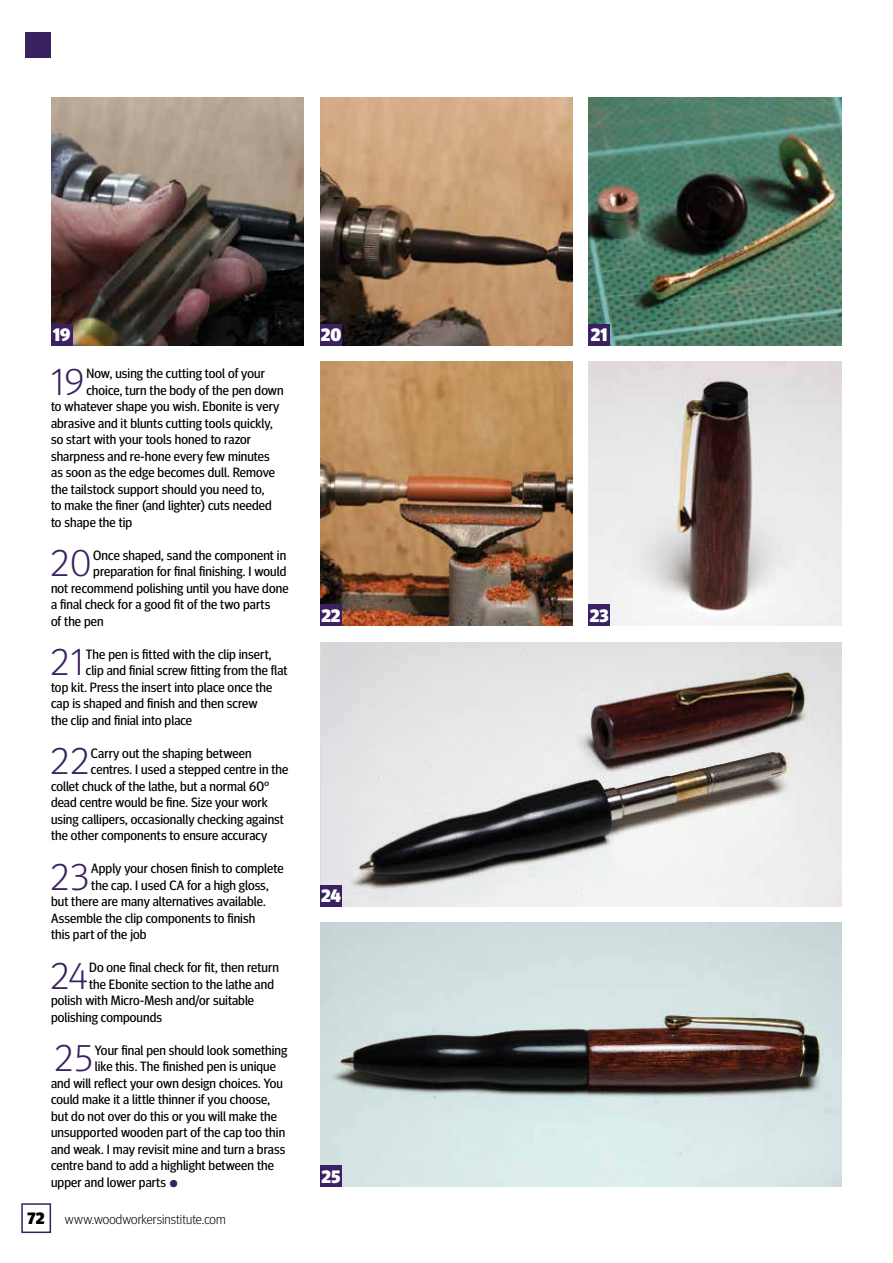
<style>
.page{position:relative;width:893px;height:1263px;background:#fff}
.page>*{position:absolute;margin:0;border:0;box-sizing:border-box;transform-origin:0 0}
.t1{font:300 37.2px "Meta Headline";letter-spacing:.05em;color:#3a2161}
.t2{font:900 18px "Meta Headline";letter-spacing:-.005em;color:#fff}
.t3{font:13.5px "Meta Headline";letter-spacing:.005em;color:#000}
.t4{font:300 13.5px "Meta Headline";letter-spacing:.005em;color:#000}
.s1{font-weight:900;font-size:21px;color:#3a2161}
.s2{font-weight:900;font-size:16.5px}
</style>
<div class="page">
<img style="left:51px;top:98px;width:252px;height:247px">
<img style="left:320px;top:98px;width:253px;height:247px">
<img style="left:589px;top:98px;width:252px;height:247px">
<img style="left:320px;top:362px;width:253px;height:264px">
<img style="left:589px;top:362px;width:252px;height:264px">
<img style="left:321px;top:642px;width:520px;height:264px">
<div style="left:51px;top:324px;width:21px;height:21px;background:#3a2161"></div>
<div style="left:320px;top:324px;width:22px;height:21px;background:#3a2161"></div>
<div style="left:589px;top:324px;width:21px;height:21px;background:#3a2161"></div>
<div style="left:589px;top:605px;width:21px;height:21px;background:#3a2161"></div>
<div style="left:320px;top:885px;width:22px;height:21px;background:#3a2161"></div>
<div style="left:320px;top:605px;width:22px;height:21px;background:#3a2161"></div>
<img style="left:320px;top:923px;width:522px;height:264px">
<div style="left:320px;top:1166px;width:22px;height:21px;background:#3a2161"></div>
<div style="left:21px;top:1203px;width:30px;height:30px;border:2px solid #3a2161"></div>
<div style="left:26px;top:32px;width:25px;height:25px;background:#3a2161"></div>
<h2 class="t2" style="left:53px;top:324px;width:19px">19</h2>
<h2 class="t2" style="left:321px;top:324px;width:22px">20</h2>
<h2 class="t2" style="left:591px;top:324px;width:19px">21</h2>
<h1 class="t1" style="left:51px;top:360px;width:35px">19</h1>
<p class="t3" style="left:86px;top:366px;width:180px">Now, using the cutting tool of your</p>
<p class="t3" style="left:86px;top:382px;width:199px">choice, turn the body of the pen down</p>
<p class="t3" style="left:51px;top:399px;width:230px">to whatever shape you wish. Ebonite is very</p>
<p class="t3" style="left:51px;top:415px;width:223px">abrasive and it blunts cutting tools quickly,</p>
<p class="t3" style="left:51px;top:432px;width:202px">so start with your tools honed to razor</p>
<p class="t3" style="left:51px;top:448px;width:220px">sharpness and re-hone every few minutes</p>
<p class="t3" style="left:51px;top:465px;width:226px">as soon as the edge becomes dull. Remove</p>
<p class="t3" style="left:51px;top:481px;width:215px">the tailstock support should you need to,</p>
<p class="t3" style="left:51px;top:498px;width:222px">to make the finer (and lighter) cuts needed</p>
<p class="t3" style="left:51px;top:514px;width:83px">to shape the tip</p>
<h1 class="t1" style="left:51px;top:541px;width:41px">20</h1>
<p class="t3" style="left:93px;top:547px;width:194px">Once shaped, sand the component in</p>
<p class="t3" style="left:93px;top:564px;width:195px">preparation for final finishing. I would</p>
<p class="t3" style="left:51px;top:580px;width:239px">not recommend polishing until you have done</p>
<p class="t3" style="left:51px;top:597px;width:221px">a final check for a good fit of the two parts</p>
<p class="t3" style="left:51px;top:613px;width:54px">of the pen</p>
<h1 class="t1" style="left:51px;top:640px;width:34px">21</h1>
<p class="t3" style="left:86px;top:646px;width:187px">The pen is fitted with the clip insert,</p>
<p class="t3" style="left:86px;top:663px;width:203px">clip and finial screw fitting from the flat</p>
<p class="t3" style="left:51px;top:679px;width:223px">top kit. Press the insert into place once the</p>
<p class="t3" style="left:51px;top:696px;width:208px">cap is shaped and finish and then screw</p>
<p class="t3" style="left:51px;top:712px;width:143px">the clip and finial into place</p>
<h1 class="t1" style="left:51px;top:739px;width:39px">22</h1>
<p class="t3" style="left:91px;top:745px;width:162px">Carry out the shaping between</p>
<p class="t3" style="left:91px;top:762px;width:199px">centres. I used a stepped centre in the</p>
<p class="t3" style="left:51px;top:778px;width:220px">collet chuck of the lathe, but a normal 60°</p>
<p class="t3" style="left:51px;top:795px;width:218px">dead centre would be fine. Size your work</p>
<p class="t3" style="left:51px;top:811px;width:234px">using callipers, occasionally checking against</p>
<p class="t3" style="left:51px;top:828px;width:218px">the other components to ensure accuracy</p>
<h1 class="t1" style="left:51px;top:855px;width:40px">23</h1>
<p class="t3" style="left:91px;top:861px;width:194px">Apply your chosen finish to complete</p>
<p class="t3" style="left:91px;top:877px;width:179px">the cap. I used CA for a high gloss,</p>
<p class="t3" style="left:51px;top:894px;width:216px">but there are many alternatives available.</p>
<p class="t3" style="left:51px;top:910px;width:206px">Assemble the clip components to finish</p>
<p class="t3" style="left:51px;top:927px;width:97px">this part of the job</p>
<h1 class="t1" style="left:51px;top:954px;width:37px">24</h1>
<p class="t3" style="left:89px;top:960px;width:191px">Do one final check for fit, then return</p>
<p class="t3" style="left:89px;top:976px;width:186px">the Ebonite section to the lathe and</p>
<p class="t3" style="left:51px;top:993px;width:205px">polish with Micro-Mesh and/or suitable</p>
<p class="t3" style="left:51px;top:1009px;width:113px">polishing compounds</p>
<h1 class="t1" style="left:55px;top:1036px;width:39px">25</h1>
<p class="t3" style="left:95px;top:1042px;width:194px">Your final pen should look something</p>
<p class="t3" style="left:95px;top:1059px;width:183px">like this. The finished pen is unique</p>
<p class="t3" style="left:51px;top:1075px;width:234px">and will reflect your own design choices. You</p>
<p class="t3" style="left:51px;top:1092px;width:221px">could make it a little thinner if you choose,</p>
<p class="t3" style="left:51px;top:1108px;width:228px">but do not over do this or you will make the</p>
<p class="t3" style="left:51px;top:1125px;width:236px">unsupported wooden part of the cap too thin</p>
<p class="t3" style="left:51px;top:1141px;width:236px">and weak. I may revisit mine and turn a brass</p>
<p class="t3" style="left:51px;top:1158px;width:224px">centre band to add a highlight between the</p>
<p class="t3" style="left:51px;top:1174px;width:129px">upper and lower parts <span class="s1">•</span></p>
<p class="t4" style="left:28px;top:1211px;width:200px"><span class="s2">72</span> www.woodworkersinstitute.com</p>
<h2 class="t2" style="left:321px;top:605px;width:21px">22</h2>
<h2 class="t2" style="left:321px;top:885px;width:22px">24</h2>
<h2 class="t2" style="left:322px;top:1166px;width:20px">25</h2>
<h2 class="t2" style="left:590px;top:605px;width:20px">23</h2>
</div>
